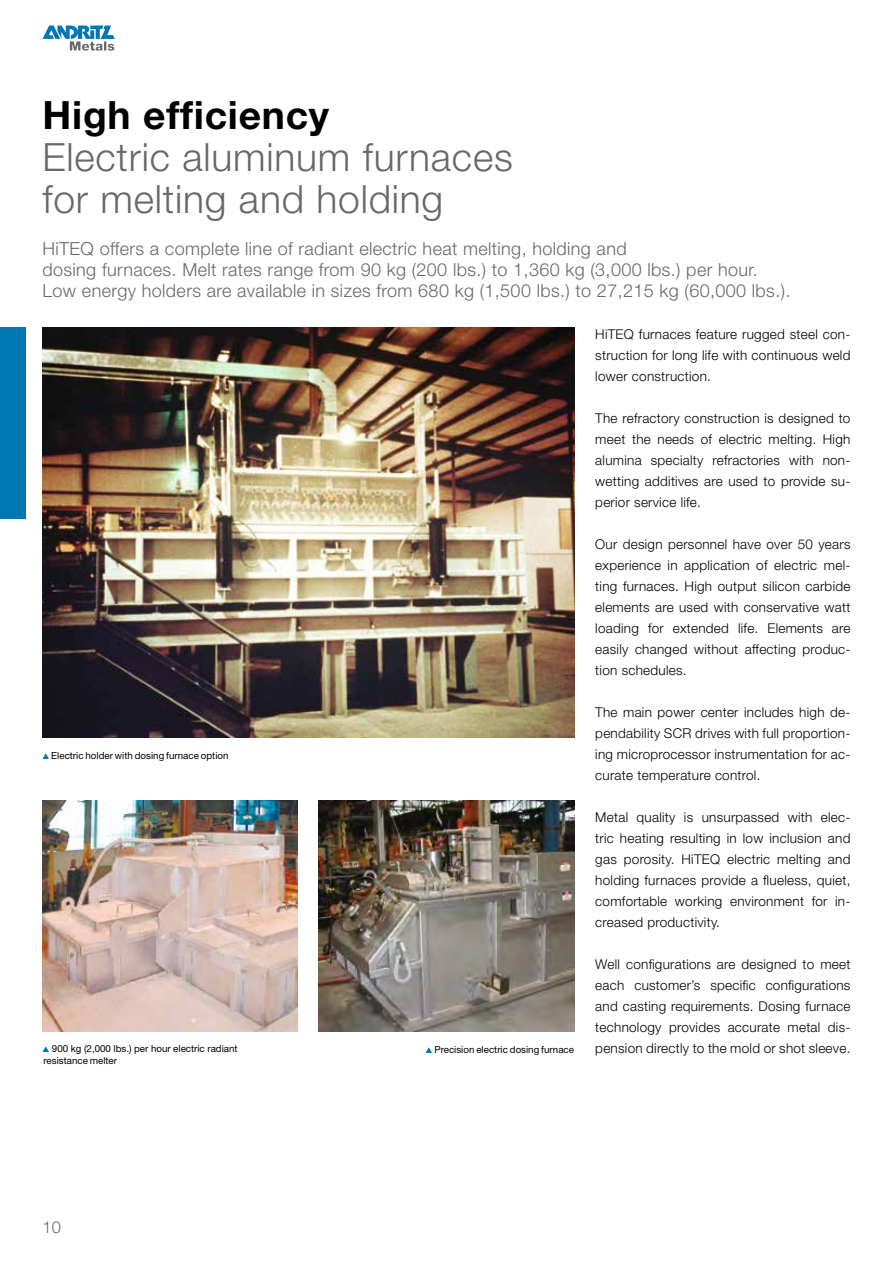
<style>
.page{position:relative;width:893px;height:1263px;background:#fff}
.page>*{position:absolute;margin:0;border:0;box-sizing:border-box;transform-origin:0 0}
.t1{font:300 39px "Helvetica Neue";letter-spacing:.02em;color:#686867}
.t2{font:700 39px "Helvetica Neue";letter-spacing:.02em;color:#000}
.t3{font:300 18px "Helvetica Neue";letter-spacing:.02em;color:#686867}
.t4{font:300 16.5px "Helvetica Neue";color:#686867}
.t5{font:300 13.5px/21px "Helvetica Neue";letter-spacing:.02em;color:#000;text-align:justify}
.t6{font:9.75px/12px "Helvetica Neue";color:#000}
</style>
<div class="page">
<svg style="left:43px;top:26px;width:72px;height:25px"></svg>
<div style="left:0;top:327px;width:26px;height:192px;background:#0077b5"></div>
<img style="left:43px;top:801px;width:255px;height:231px">
<svg style="left:43px;top:1046px;width:6px;height:6px"></svg>
<img style="left:319px;top:801px;width:255px;height:231px">
<svg style="left:426px;top:1047px;width:6px;height:6px"></svg>
<svg style="left:43px;top:753px;width:6px;height:6px"></svg>
<img style="left:43px;top:328px;width:531px;height:410px">
<p class="t2" style="left:43px;top:91px;width:288px">High efficiency</p>
<p class="t1" style="left:43px;top:133px;width:472px">Electric aluminum furnaces</p>
<p class="t1" style="left:43px;top:175px;width:402px">for melting and holding</p>
<p class="t3" style="left:43px;top:237px;width:586px">HiTEQ offers a complete line of radiant electric heat melting, holding and</p>
<p class="t3" style="left:43px;top:258px;width:717px">dosing furnaces. Melt rates range from 90 kg (200 lbs.) to 1,360 kg (3,000 lbs.) per hour.</p>
<p class="t3" style="left:43px;top:279px;width:749px">Low energy holders are available in sizes from 680 kg (1,500 lbs.) to 27,215 kg (60,000 lbs.).</p>
<p class="t6" style="left:51px;top:749px;width:179px">Electric holder with dosing furnace option</p>
<p class="t6" style="left:44px;top:1042px;width:196px;text-indent:8px">900 kg (2,000 lbs.) per hour electric radiant resistance melter</p>
<p class="t6" style="left:434px;top:1043px;width:141px">Precision electric dosing furnace</p>
<p class="t5" style="left:595px;top:323px;width:257px">HiTEQ furnaces feature rugged steel con&shy;struction for long life with continuous weld lower construction.</p>
<p class="t5" style="left:595px;top:407px;width:257px">The refractory construction is designed to meet the needs of electric melting. High alumina specialty refractories with non&shy;wetting additives are used to provide su&shy;perior service life.</p>
<p class="t5" style="left:595px;top:533px;width:257px">Our design personnel have over 50 years experience in application of electric mel&shy;ting furnaces. High output silicon carbide elements are used with conservative watt loading for extended life. Elements are easily changed without affecting produc&shy;tion schedules.</p>
<p class="t5" style="left:595px;top:701px;width:257px">The main power center includes high de&shy;pendability SCR drives with full proportion&shy;ing microprocessor instrumentation for ac&shy;curate temperature control.</p>
<p class="t5" style="left:595px;top:806px;width:257px">Metal quality is unsurpassed with elec&shy;tric heating resulting in low inclusion and gas porosity. HiTEQ electric melting and holding furnaces provide a flueless, quiet, comfortable working environment for in&shy;creased productivity.</p>
<p class="t5" style="left:595px;top:953px;width:257px">Well configurations are designed to meet each customer’s specific configurations and casting requirements. Dosing furnace technology provides accurate metal dis&shy;pension directly to the mold or shot sleeve.</p>
<p class="t4" style="left:43px;top:1217px;width:20px">10</p>
</div>
